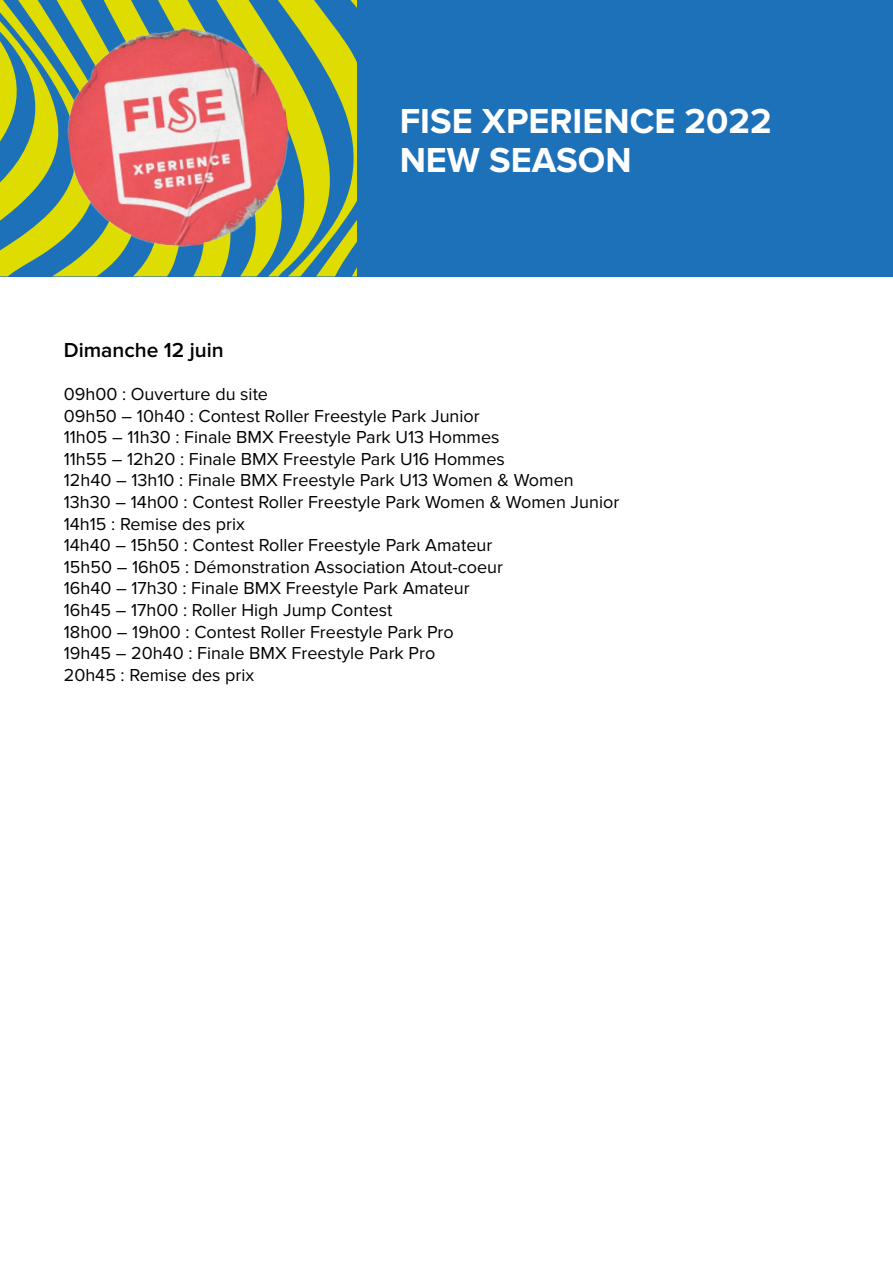
<style>
.page{position:relative;width:893px;height:1263px;background:#fff}
.page>*{position:absolute;margin:0;border:0;box-sizing:border-box;transform-origin:0 0}
.t1{font:700 36px/39px "Proxima Nova";color:#fff}
.t2{font:600 21px "Proxima Nova";color:#000}
.t3{font:18px/21.6px "Proxima Nova";color:#000}
</style>
<div class="page">
<svg style="left:190px;top:0;width:167px;height:276px;background:#84aa55"></svg>
<svg style="left:144px;top:0;width:39px;height:276px"></svg>
<svg style="left:0;top:0;width:144px;height:276px;background:#87ab52"></svg>
<svg style="left:244px;top:0;width:113px;height:8px"></svg>
<svg style="left:316px;top:220px;width:41px;height:56px;background:#77a262"></svg>
<div style="left:357px;top:0;width:536px;height:276px;background:#1d71b8"></div>
<img style="left:57px;top:17px;width:244px;height:242px">
<h1 class="t1" style="left:400px;top:102px;width:374px">FISE XPERIENCE 2022<br>NEW SEASON</h1>
<p class="t2" style="left:64px;top:338px;width:161px">Dimanche 12 juin</p>
<p class="t3" style="left:64px;top:383px;width:557px">09h00 : Ouverture du site<br>09h50 – 10h40 : Contest Roller Freestyle Park Junior<br>11h05 – 11h30 : Finale BMX Freestyle Park U13 Hommes<br>11h55 – 12h20 : Finale BMX Freestyle Park U16 Hommes<br>12h40 – 13h10 : Finale BMX Freestyle Park U13 Women &amp; Women 13h30 – 14h00 : Contest Roller Freestyle Park Women &amp; Women Junior 14h15 : Remise des prix<br>14h40 – 15h50 : Contest Roller Freestyle Park Amateur<br>15h50 – 16h05 : Démonstration Association Atout-coeur<br>16h40 – 17h30 : Finale BMX Freestyle Park Amateur<br>16h45 – 17h00 : Roller High Jump Contest<br>18h00 – 19h00 : Contest Roller Freestyle Park Pro<br>19h45 – 20h40 : Finale BMX Freestyle Park Pro<br>20h45 : Remise des prix</p>
</div>
